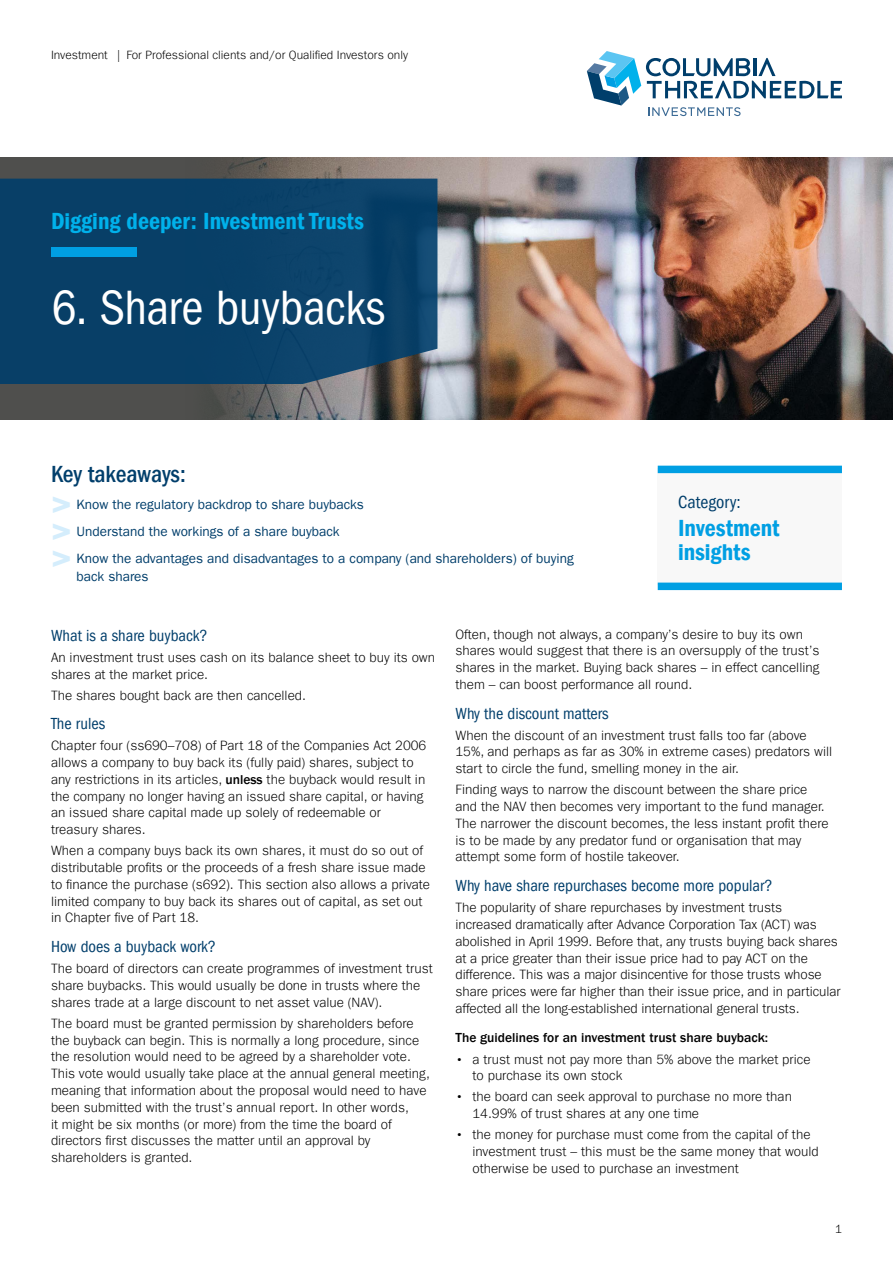
<style>
.page{position:relative;width:893px;height:1263px;background:#fff}
.page>*{position:absolute;margin:0;border:0;box-sizing:border-box;transform-origin:0 0}
.t1{font:condensed 49.5px "ITC Frank Gofor Ameriprise";letter-spacing:-.01em;color:#fff}
.t2{font:34.5px "ITC Frank Gofor Ameriprise Dm";color:#d4edfc}
.t3{font:24px "ITC Frank Gofor Ameriprise Dm Cn";color:#00b1eb}
.t4{font:24px/24px "ITC Frank Gofor Ameriprise Dm Cn";color:#009fe3}
.t5{font:500 condensed 24px "ITC Frank Gofor Ameriprise";color:#003e6b}
.t6{font:condensed 18px "ITC Frank Gofor Ameriprise";color:#003e6b}
.t7{font:condensed 16.5px "ITC Frank Gofor Ameriprise";color:#003e6b}
.t8{font:300 13.5px/16.8px "ITC Frank Gofor Ameriprise";color:#000}
.t9{font:13.5px/18.3px "ITC Frank Gofor Ameriprise";color:#003e6b}
.t10{font:500 13.5px "ITC Frank Gofor Ameriprise";color:#000}
.t11{font:300 12px "ITC Frank Gofor Ameriprise";color:#000}
.s1{font-weight:500}
</style>
<div class="page">
<svg style="left:587px;top:51px;width:255px;height:65px"></svg>
<div style="left:0;top:157px;width:893px;height:263px;background:#4f4f4d"></div>
<img style="left:186px;top:157px;width:707px;height:263px">
<div style="left:0;top:179px;width:437px;height:205px;background:#083f67"></div>
<div style="left:51px;top:247px;width:85px;height:10px;background:#009fe3"></div>
<div style="left:658px;top:468px;width:184px;height:117px;background:#f8f8f8"></div>
<div style="left:658px;top:583px;width:184px;height:7px;background:#009fe3"></div>
<div style="left:658px;top:466px;width:184px;height:7px;background:#009fe3"></div>
<p class="t11" style="left:51px;top:48px;width:358px">Investment | For Professional clients and/or Qualified Investors only</p>
<h3 class="t3" style="left:51px;top:207px;width:314px">Digging deeper: Investment Trusts</h3>
<h1 class="t1" style="left:51px;top:280px;width:336px">6. Share buybacks</h1>
<h3 class="t5" style="left:51px;top:461px;width:136px">Key takeaways:</h3>
<h2 class="t2" style="left:51px;top:483px;width:22px">&gt;</h2>
<p class="t9" style="left:77px;top:495px;width:289px">Know the regulatory backdrop to share buybacks</p>
<h2 class="t2" style="left:51px;top:509px;width:22px">&gt;</h2>
<p class="t9" style="left:77px;top:522px;width:265px">Understand the workings of a share buyback</p>
<h2 class="t2" style="left:51px;top:536px;width:22px">&gt;</h2>
<p class="t9" style="left:77px;top:549px;width:499px">Know the advantages and disadvantages to a company (and shareholders) of buying back shares</p>
<h3 class="t6" style="left:678px;top:491px;width:64px">Category:</h3>
<h3 class="t4" style="left:678px;top:516px;width:103px">Investment insights</h3>
<p class="t7" style="left:51px;top:626px;width:158px">What is a share buyback?</p>
<p class="t8" style="left:51px;top:649px;width:386px">An investment trust uses cash on its balance sheet to buy its own shares at the market price.</p>
<p class="t8" style="left:51px;top:687px;width:256px">The shares bought back are then cancelled.</p>
<p class="t7" style="left:51px;top:714px;width:56px">The rules</p>
<p class="t8" style="left:51px;top:737px;width:377px">Chapter four (ss690–708) of Part 18 of the Companies Act 2006 allows a company to buy back its (fully paid) shares, subject to any restrictions in its articles, <span class="s1">unless</span> the buyback would result in the company no longer having an issued share capital, or having an issued share capital made up solely of redeemable or treasury shares.</p>
<p class="t8" style="left:51px;top:842px;width:380px">When a company buys back its own shares, it must do so out of distributable profits or the proceeds of a fresh share issue made to finance the purchase (s692). This section also allows a private limited company to buy back its shares out of capital, as set out in Chapter five of Part 18.</p>
<p class="t7" style="left:51px;top:937px;width:167px">How does a buyback work?</p>
<p class="t8" style="left:51px;top:960px;width:383px">The board of directors can create programmes of investment trust share buybacks. This would usually be done in trusts where the shares trade at a large discount to net asset value (NAV).</p>
<p class="t8" style="left:51px;top:1015px;width:381px">The board must be granted permission by shareholders before the buyback can begin. This is normally a long procedure, since the resolution would need to be agreed by a shareholder vote.<br>This vote would usually take place at the annual general meeting, meaning that information about the proposal would need to have been submitted with the trust’s annual report. In other words,<br>it might be six months (or more) from the time the board of directors first discusses the matter until an approval by shareholders is granted.</p>
<p class="t8" style="left:455px;top:626px;width:366px">Often, though not always, a company’s desire to buy its own shares would suggest that there is an oversupply of the trust’s shares in the market. Buying back shares – in effect cancelling them – can boost performance all round.</p>
<p class="t7" style="left:455px;top:704px;width:155px">Why the discount matters</p>
<p class="t8" style="left:455px;top:727px;width:378px">When the discount of an investment trust falls too far (above<br>15%, and perhaps as far as 30% in extreme cases) predators will start to circle the fund, smelling money in the air.</p>
<p class="t8" style="left:455px;top:781px;width:375px">Finding ways to narrow the discount between the share price and the NAV then becomes very important to the fund manager.<br>The narrower the discount becomes, the less instant profit there is to be made by any predator fund or organisation that may attempt some form of hostile takeover.</p>
<p class="t7" style="left:455px;top:876px;width:319px">Why have share repurchases become more popular?</p>
<p class="t8" style="left:455px;top:899px;width:387px">The popularity of share repurchases by investment trusts increased dramatically after Advance Corporation Tax (ACT) was abolished in April 1999. Before that, any trusts buying back shares at a price greater than their issue price had to pay ACT on the difference. This was a major disincentive for those trusts whose share prices were far higher than their issue price, and in particular affected all the long-established international general trusts.</p>
<p class="t10" style="left:455px;top:1030px;width:314px">The guidelines for an investment trust share buyback:</p>
<p class="t8" style="left:472px;top:1051px;width:339px;text-indent:-17px"><span class="s1">•</span> a trust must not pay more than 5% above the market price to purchase its own stock</p>
<p class="t8" style="left:472px;top:1088px;width:321px;text-indent:-17px"><span class="s1">•</span> the board can seek approval to purchase no more than<br>14.99% of trust shares at any one time</p>
<p class="t8" style="left:472px;top:1126px;width:348px;text-indent:-17px"><span class="s1">•</span> the money for purchase must come from the capital of the investment trust – this must be the same money that would otherwise be used to purchase an investment</p>
<p class="t11" style="left:835px;top:1222px;width:8px">1</p>
</div>
